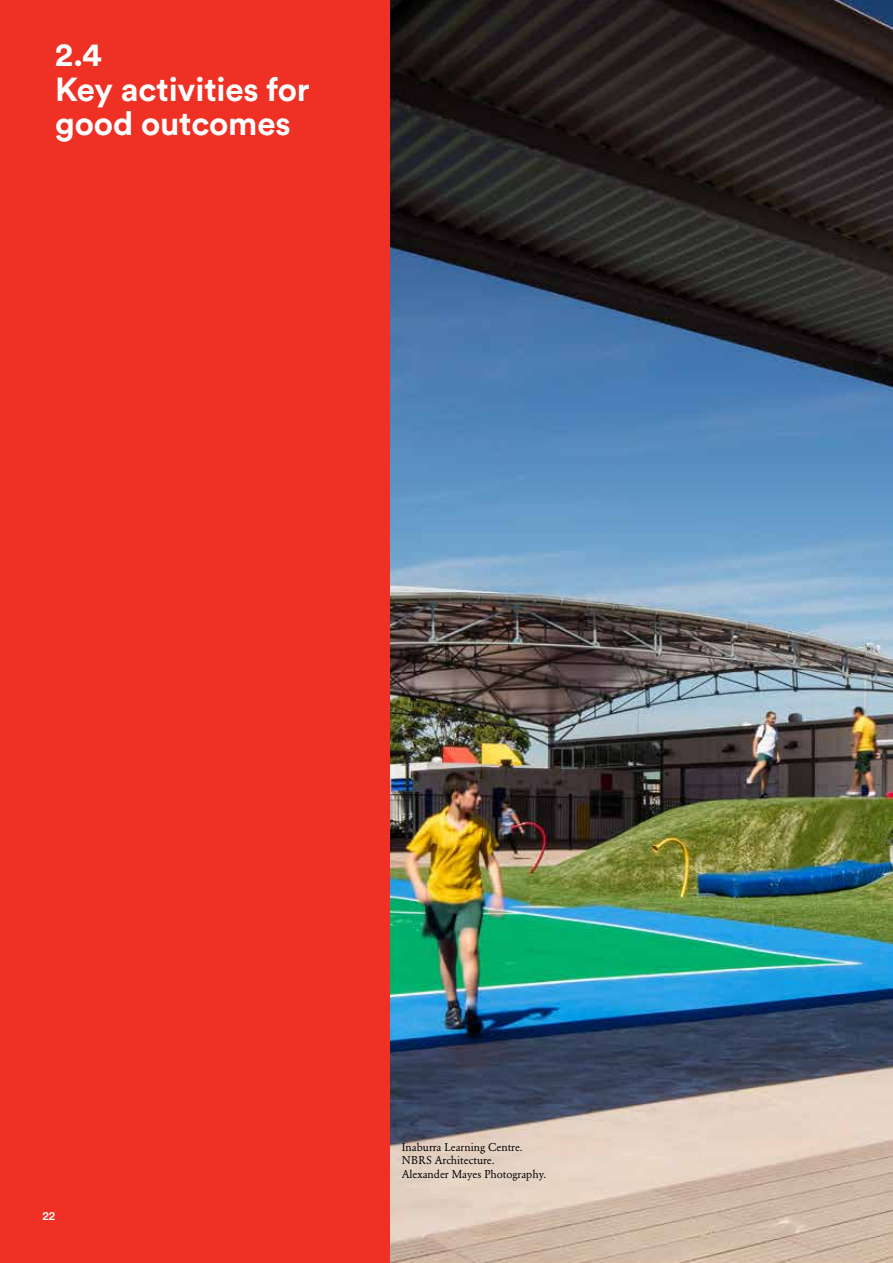
<style>
.page{position:relative;width:893px;height:1263px;background:#fff}
.page>*{position:absolute;margin:0;border:0;box-sizing:border-box;transform-origin:0 0}
.t1{font:700 33px/34.5px "Circular Std";letter-spacing:-.005em;color:#fff}
.t2{font:500 12px "Circular Std";color:#fff}
.t3{font:11.25px/13.5px "Garamond BE";color:#000}
</style>
<div class="page">
<img style="left:389px;top:0;width:504px;height:1263px">
<div style="left:0;top:0;width:389px;height:1263px;background:#ee3124"></div>
<h1 class="t1" style="left:55px;top:37px;width:256px">2.4<br>Key activities for good outcomes</h1>
<p class="t2" style="left:43px;top:1209px;width:14px">22</p>
<p class="t3" style="left:402px;top:1140px;width:146px">Inaburra Learning Centre.<br>NBRS Architecture.<br>Alexander Mayes Photography.</p>
</div>
